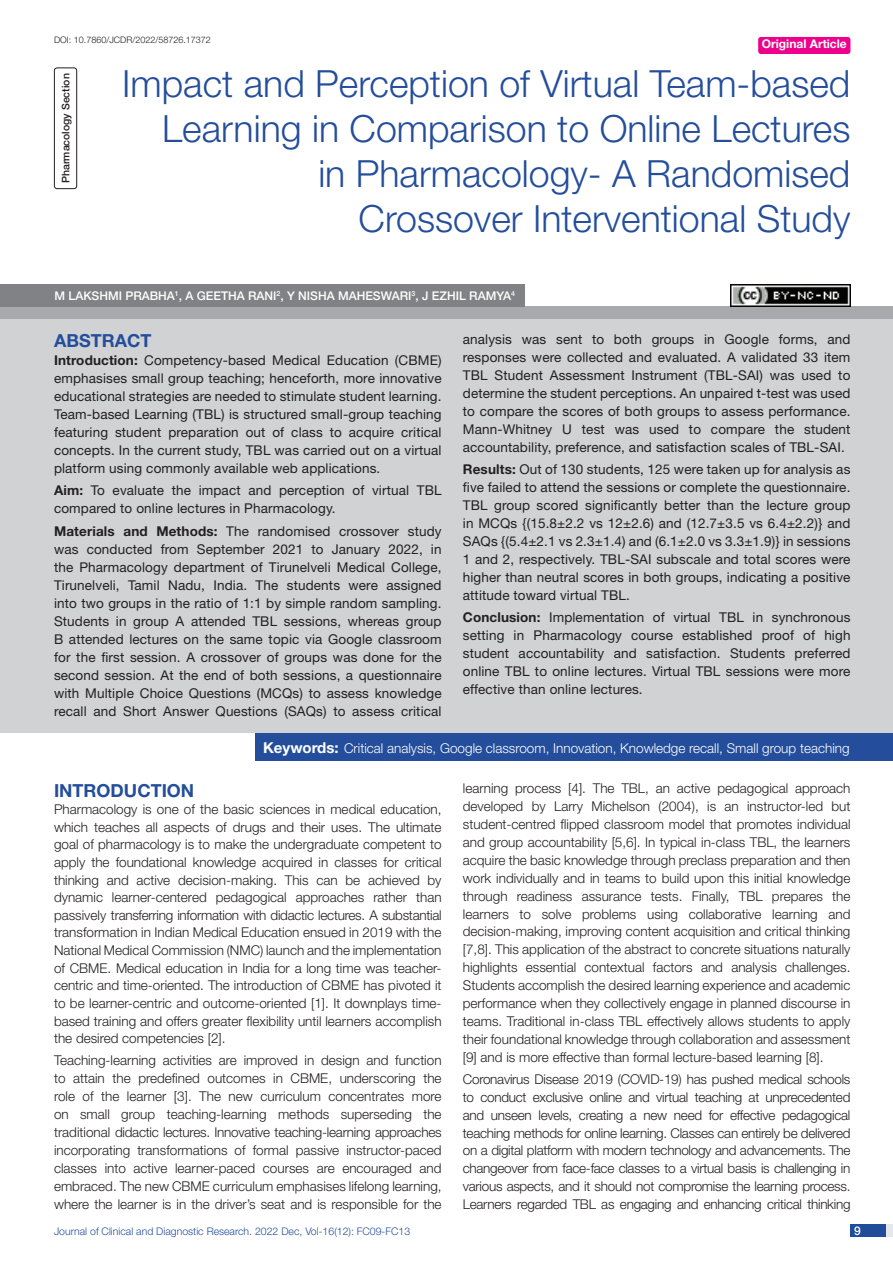
<style>
.page{position:relative;width:893px;height:1263px;background:#fff}
.page>*{position:absolute;margin:0;border:0;box-sizing:border-box;transform-origin:0 0}
.t1{font:300 37.5px/45px "Helvetica Neue";color:#244e9b;text-align:right}
.Heading{font:700 18px "Helvetica Neue";color:#244e9b}
.Abstract_head{font:700 18px "Helvetica Neue";color:#244e9b}
.Body_text{font:300 13.5px/17.9px "Helvetica Neue";color:#231f20;text-align:justify}
.Abstract_Text{font:13.5px/18px "Helvetica Neue";letter-spacing:.01em;color:#231f20;text-align:justify}
.Key_words{font:300 13.5px "Helvetica Neue";color:#fff}
.Author{font:500 12px "Helvetica Neue";color:#fff}
.t2{font:700 12px "Helvetica Neue";color:#fff}
.t3{font:300 10.5px "Helvetica Neue";color:#244e9b}
.section{font:500 10.5px "Helvetica Neue";color:#231f20}
.DOI{font:300 9px "Helvetica Neue";color:#231f20}
.s1{font-weight:700}
.s2{font-weight:700;font-size:15px}
</style>
<div class="page">
<div style="left:850px;top:1224px;width:43px;height:13px;background:#e6e7e9"></div>
<div style="left:850px;top:1224px;width:35px;height:13px;background:#214c99"></div>
<div style="left:758px;top:37px;width:92px;height:17px;background:#ed028c;border-radius:3px"></div>
<div style="left:54px;top:68px;width:23px;height:121px;border:1px solid #231f20;border-radius:3px"></div>
<div style="left:0;top:307px;width:893px;height:12px;background:#a8a9ad"></div>
<div style="left:0;top:284px;width:525px;height:23px;background:#808285"></div>
<div style="left:0;top:319px;width:893px;height:414px;background:#d1d2d4"></div>
<div style="left:255px;top:733px;width:638px;height:28px;background:#244e9b"></div>
<img style="left:730px;top:284px;width:120px;height:23px">
<p class="DOI" style="left:54px;top:35px;width:158px">DOI: 10.7860/JCDR/2022/58726.17372</p>
<p class="t2" style="left:762px;top:37px;width:87px">Original Article</p>
<p class="section" style="left:60px;top:183px;width:111px;rotate:-90deg">PHARMACOLOGY SECTION</p>
<p class="t1" style="left:122px;top:60px;width:730px">Impact and Perception of Virtual Team-based Learning in Comparison to Online Lectures<br>in Pharmacology- A Randomised<br>Crossover Interventional Study</p>
<p class="Author" style="left:54px;top:289px;width:462px">M LAKSHMI PRABHA<sup>1</sup>, A GEETHA RANI<sup>2</sup>, Y NISHA MAHESWARI<sup>3</sup>, J EZHIL RAMYA<sup>4</sup></p>
<p class="Abstract_head" style="left:54px;top:329px;width:99px">ABSTRACT</p>
<p class="Abstract_Text" style="left:54px;top:351px;width:389px"><span class="s1">Introduction:</span> Competency-based Medical Education (CBME) emphasises small group teaching; henceforth, more innovative educational strategies are needed to stimulate student learning.<br>Team-based Learning (TBL) is structured small-group teaching featuring student preparation out of class to acquire critical concepts. In the current study, TBL was carried out on a virtual platform using commonly available web applications.</p>
<p class="Abstract_Text" style="left:54px;top:481px;width:389px"><span class="s1">Aim:</span> To evaluate the impact and perception of virtual TBL compared to online lectures in Pharmacology.</p>
<p class="Abstract_Text" style="left:54px;top:522px;width:389px"><span class="s1">Materials and Methods:</span> The randomised crossover study was conducted from September 2021 to January 2022, in the Pharmacology department of Tirunelveli Medical College, Tirunelveli, Tamil Nadu, India. The students were assigned into two groups in the ratio of 1:1 by simple random sampling.<br>Students in group A attended TBL sessions, whereas group B attended lectures on the same topic via Google classroom for the first session. A crossover of groups was done for the second session. At the end of both sessions, a questionnaire with Multiple Choice Questions (MCQs) to assess knowledge recall and Short Answer Questions (SAQs) to assess critical</p>
<p class="Abstract_Text" style="left:463px;top:330px;width:389px">analysis was sent to both groups in Google forms, and responses were collected and evaluated. A validated 33 item TBL Student Assessment Instrument (TBL-SAI) was used to determine the student perceptions. An unpaired t-test was used to compare the scores of both groups to assess performance.<br>Mann-Whitney U test was used to compare the student accountability, preference, and satisfaction scales of TBL-SAI.</p>
<p class="Abstract_Text" style="left:463px;top:460px;width:389px"><span class="s1">Results:</span> Out of 130 students, 125 were taken up for analysis as five failed to attend the sessions or complete the questionnaire.<br>TBL group scored significantly better than the lecture group in MCQs {(15.8±2.2 vs 12±2.6) and (12.7±3.5 vs 6.4±2.2)} and SAQs {(5.4±2.1 vs 2.3±1.4) and (6.1±2.0 vs 3.3±1.9)} in sessions 1 and 2, respectively. TBL-SAI subscale and total scores were higher than neutral scores in both groups, indicating a positive attitude toward virtual TBL.</p>
<p class="Abstract_Text" style="left:463px;top:608px;width:389px"><span class="s1">Conclusion:</span> Implementation of virtual TBL in synchronous setting in Pharmacology course established proof of high student accountability and satisfaction. Students preferred online TBL to online lectures. Virtual TBL sessions were more effective than online lectures.</p>
<p class="Key_words" style="left:263px;top:739px;width:588px"><span class="s2">Keywords:</span> Critical analysis, Google classroom, Innovation, Knowledge recall, Small group teaching</p>
<p class="Heading" style="left:54px;top:779px;width:142px">INTRODUCTION</p>
<p class="Body_text" style="left:54px;top:800px;width:389px">Pharmacology is one of the basic sciences in medical education, which teaches all aspects of drugs and their uses. The ultimate goal of pharmacology is to make the undergraduate competent to apply the foundational knowledge acquired in classes for critical thinking and active decision-making. This can be achieved by dynamic learner-centered pedagogical approaches rather than passively transferring information with didactic lectures. A substantial transformation in Indian Medical Education ensued in 2019 with the National Medical Commission (NMC) launch and the implementation of CBME. Medical education in India for a long time was teacher&shy;centric and time-oriented. The introduction of CBME has pivoted it to be learner-centric and outcome-oriented [1]. It downplays time&shy;based training and offers greater flexibility until learners accomplish the desired competencies [2].</p>
<p class="Body_text" style="left:54px;top:1051px;width:389px">Teaching-learning activities are improved in design and function to attain the predefined outcomes in CBME, underscoring the role of the learner [3]. The new curriculum concentrates more on small group teaching-learning methods superseding the traditional didactic lectures. Innovative teaching-learning approaches incorporating transformations of formal passive instructor-paced classes into active learner-paced courses are encouraged and embraced. The new CBME curriculum emphasises lifelong learning, where the learner is in the driver’s seat and is responsible for the</p>
<p class="Body_text" style="left:463px;top:779px;width:389px">learning process [4]. The TBL, an active pedagogical approach developed by Larry Michelson (2004), is an instructor-led but student-centred flipped classroom model that promotes individual and group accountability [5,6]. In typical in-class TBL, the learners acquire the basic knowledge through preclass preparation and then work individually and in teams to build upon this initial knowledge through readiness assurance tests. Finally, TBL prepares the learners to solve problems using collaborative learning and decision-making, improving content acquisition and critical thinking [7,8]. This application of the abstract to concrete situations naturally highlights essential contextual factors and analysis challenges.<br>Students accomplish the desired learning experience and academic performance when they collectively engage in planned discourse in teams. Traditional in-class TBL effectively allows students to apply their foundational knowledge through collaboration and assessment [9] and is more effective than formal lecture-based learning [8].</p>
<p class="Body_text" style="left:463px;top:1070px;width:389px">Coronavirus Disease 2019 (COVID-19) has pushed medical schools to conduct exclusive online and virtual teaching at unprecedented and unseen levels, creating a new need for effective pedagogical teaching methods for online learning. Classes can entirely be delivered on a digital platform with modern technology and advancements. The changeover from face-face classes to a virtual basis is challenging in various aspects, and it should not compromise the learning process.<br>Learners regarded TBL as engaging and enhancing critical thinking</p>
<p class="t3" style="left:54px;top:1225px;width:358px">Journal of Clinical and Diagnostic Research. 2022 Dec, Vol-16(12): FC09-FC13</p>
<p class="Author" style="left:854px;top:1223px;width:8px">9</p>
</div>
